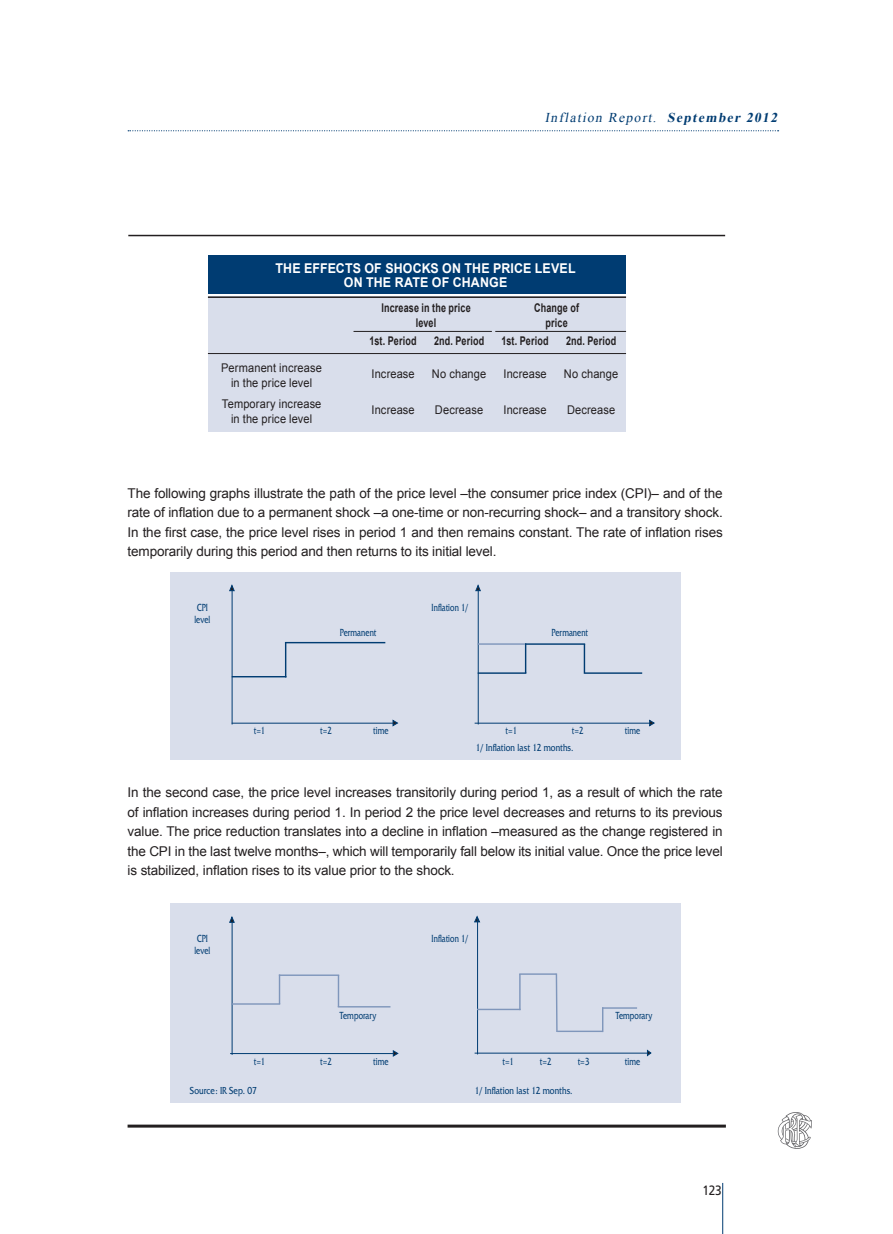
<style>
.page{position:relative;width:893px;height:1234px;background:#fff}
.page>*{position:absolute;margin:0;border:0;box-sizing:border-box;transform-origin:0 0}
.t1{font:13.5px/19.5px "Arial";letter-spacing:-.01em;color:#231f20;text-align:justify}
.t2{font:700 13.5px/14.2px "Arial";letter-spacing:.01em;color:#fff;text-align:center;scale:.92 1}
.t3{font:italic 13.5px "Times New Roman";color:#003c72}
.t4{font:13.5px "Frutiger";color:#231f20;scale:.88 1}
.t5{font:12px/21.8px "Arial";letter-spacing:.01em;color:#231f20;text-align:center;scale:.92 1}
.t6{font:700 12px "Arial";letter-spacing:.015em;color:#231f20;scale:.75 1}
.t7{font:10.8px/11.4px "Friz Quadrata";letter-spacing:.01em;color:#003c72;scale:.72 1}
.t8{font:10.65px "Friz Quadrata";letter-spacing:.01em;color:#003c72;scale:.79 1}
.s1{font-weight:700}
</style>
<div class="page">
<svg style="left:128px;top:130px;width:651px;height:1px"></svg>
<hr style="left:722px;top:1182px;width:1px;height:51px;background:#003c72">
<svg style="left:778px;top:1112px;width:34px;height:37px"></svg>
<hr style="left:129px;top:1124px;width:595px;height:3px;background:#231f20">
<hr style="left:129px;top:235px;width:595px;height:1px;background:#231f20">
<div style="left:208px;top:296px;width:418px;height:135px;background:#d9deeb"></div>
<div style="left:208px;top:255px;width:418px;height:39px;background:#003c72"></div>
<hr style="left:208px;top:296px;width:418px;height:2px;background:#231f20">
<hr style="left:208px;top:353px;width:418px;height:1px;background:#231f20">
<hr style="left:354px;top:331px;width:137px;height:1px;background:#231f20">
<hr style="left:496px;top:331px;width:130px;height:1px;background:#231f20">
<div style="left:170px;top:572px;width:510px;height:188px;background:#d9deeb"></div>
<hr style="left:232px;top:587px;width:1px;height:137px;background:#003c72">
<svg style="left:229px;top:584px;width:6px;height:7px"></svg>
<hr style="left:232px;top:722px;width:164px;height:1px;background:#003c72">
<svg style="left:392px;top:719px;width:7px;height:7px"></svg>
<hr style="left:232px;top:676px;width:54px;height:1px;background:#003c72">
<hr style="left:285px;top:642px;width:1px;height:34px;background:#003c72">
<hr style="left:286px;top:641px;width:99px;height:2px;background:#003c72">
<hr style="left:478px;top:587px;width:1px;height:137px;background:#003c72">
<svg style="left:475px;top:584px;width:6px;height:7px"></svg>
<hr style="left:475px;top:722px;width:178px;height:1px;background:#003c72">
<svg style="left:649px;top:719px;width:6px;height:7px"></svg>
<hr style="left:478px;top:672px;width:48px;height:1px;background:#003c72">
<svg style="left:525px;top:644px;width:1px;height:28px"></svg>
<hr style="left:526px;top:643px;width:58px;height:1px;background:#003c72">
<svg style="left:584px;top:644px;width:1px;height:29px"></svg>
<hr style="left:586px;top:672px;width:55px;height:1px;background:#003c72">
<hr style="left:478px;top:643px;width:46px;height:1px;background:#7f96bb">
<div style="left:170px;top:902px;width:510px;height:199px;background:#d9deeb"></div>
<svg style="left:474px;top:915px;width:6px;height:7px"></svg>
<hr style="left:477px;top:918px;width:1px;height:136px;background:#003c72">
<hr style="left:475px;top:1052px;width:175px;height:1px;background:#003c72">
<svg style="left:646px;top:1049px;width:6px;height:7px"></svg>
<hr style="left:478px;top:1008px;width:42px;height:1px;background:#7f96bb">
<hr style="left:519px;top:974px;width:2px;height:35px;background:#7f96bb">
<hr style="left:520px;top:973px;width:36px;height:1px;background:#7f96bb">
<svg style="left:555px;top:973px;width:3px;height:59px"></svg>
<hr style="left:558px;top:1030px;width:44px;height:1px;background:#7f96bb">
<svg style="left:602px;top:1007px;width:1px;height:24px"></svg>
<hr style="left:603px;top:1007px;width:33px;height:1px;background:#7f96bb">
<hr style="left:232px;top:918px;width:1px;height:136px;background:#003c72">
<svg style="left:229px;top:916px;width:6px;height:7px"></svg>
<hr style="left:230px;top:1052px;width:166px;height:1px;background:#003c72">
<svg style="left:392px;top:1050px;width:7px;height:6px"></svg>
<hr style="left:232px;top:1003px;width:47px;height:1px;background:#7f96bb">
<svg style="left:279px;top:974px;width:1px;height:29px"></svg>
<hr style="left:280px;top:974px;width:58px;height:1px;background:#7f96bb">
<hr style="left:338px;top:975px;width:1px;height:30px;background:#7f96bb">
<hr style="left:338px;top:1005px;width:52px;height:2px;background:#7f96bb">
<p class="t3" style="left:545px;top:108px;width:237px">Inflation Report. <span class="s1">September 2012</span></p>
<p class="t2" style="left:276px;top:261px;width:328px">THE EFFECTS OF SHOCKS ON THE PRICE LEVEL<br>ON THE RATE OF CHANGE</p>
<p class="t6" style="left:381px;top:300px;width:121px">Increase in the price</p>
<p class="t6" style="left:534px;top:300px;width:61px">Change of</p>
<p class="t6" style="left:416px;top:314px;width:29px">level</p>
<p class="t6" style="left:545px;top:314px;width:31px">price</p>
<p class="t6" style="left:370px;top:333px;width:64px">1st. Period</p>
<p class="t6" style="left:434px;top:333px;width:68px">2nd. Period</p>
<p class="t6" style="left:502px;top:333px;width:64px">1st. Period</p>
<p class="t6" style="left:566px;top:333px;width:68px">2nd. Period</p>
<p class="t5" style="left:221px;top:357px;width:111px">Permanent increase</p>
<p class="t5" style="left:371px;top:363px;width:49px">Increase</p>
<p class="t5" style="left:432px;top:363px;width:61px">No change</p>
<p class="t5" style="left:503px;top:363px;width:49px">Increase</p>
<p class="t5" style="left:564px;top:363px;width:61px">No change</p>
<p class="t5" style="left:222px;top:371px;width:110px">in the price level<br>Temporary increase</p>
<p class="t5" style="left:371px;top:399px;width:49px">Increase</p>
<p class="t5" style="left:435px;top:399px;width:54px">Decrease</p>
<p class="t5" style="left:503px;top:399px;width:49px">Increase</p>
<p class="t5" style="left:567px;top:399px;width:54px">Decrease</p>
<p class="t5" style="left:231px;top:407px;width:90px">in the price level</p>
<p class="t1" style="left:128px;top:483px;width:597px">The following graphs illustrate the path of the price level –the consumer price index (CPI)– and of the rate of inflation due to a permanent shock –a one-time or non-recurring shock– and a transitory shock.<br>In the first case, the price level rises in period 1 and then remains constant. The rate of inflation rises temporarily during this period and then returns to its initial level.</p>
<p class="t7" style="left:194px;top:602px;width:24px">CPI level</p>
<p class="t7" style="left:432px;top:602px;width:52px">Inflation 1/</p>
<p class="t7" style="left:340px;top:627px;width:52px">Permanent</p>
<p class="t7" style="left:551px;top:627px;width:52px">Permanent</p>
<p class="t7" style="left:254px;top:725px;width:17px">t=1</p>
<p class="t7" style="left:320px;top:725px;width:18px">t=2</p>
<p class="t7" style="left:506px;top:725px;width:17px">t=1</p>
<p class="t7" style="left:373px;top:725px;width:23px">time</p>
<p class="t7" style="left:572px;top:725px;width:18px">t=2</p>
<p class="t7" style="left:625px;top:725px;width:23px">time</p>
<p class="t8" style="left:476px;top:741px;width:125px">1/ Inflation last 12 months.</p>
<p class="t1" style="left:128px;top:782px;width:597px">In the second case, the price level increases transitorily during period 1, as a result of which the rate of inflation increases during period 1. In period 2 the price level decreases and returns to its previous value. The price reduction translates into a decline in inflation –measured as the change registered in the CPI in the last twelve months–, which will temporarily fall below its initial value. Once the price level is stabilized, inflation rises to its value prior to the shock.</p>
<p class="t7" style="left:194px;top:932px;width:24px">CPI level</p>
<p class="t7" style="left:432px;top:932px;width:52px">Inflation 1/</p>
<p class="t7" style="left:340px;top:1009px;width:52px">Temporary</p>
<p class="t7" style="left:616px;top:1009px;width:52px">Temporary</p>
<p class="t7" style="left:373px;top:1055px;width:23px">time</p>
<p class="t7" style="left:578px;top:1055px;width:18px">t=3</p>
<p class="t7" style="left:625px;top:1055px;width:23px">time</p>
<p class="t7" style="left:254px;top:1055px;width:17px">t=1</p>
<p class="t7" style="left:320px;top:1055px;width:18px">t=2</p>
<p class="t7" style="left:502px;top:1055px;width:17px">t=1</p>
<p class="t7" style="left:540px;top:1055px;width:18px">t=2</p>
<p class="t8" style="left:190px;top:1084px;width:86px">Source: IR Sep. 07</p>
<p class="t8" style="left:475px;top:1084px;width:125px">1/ Inflation last 12 months.</p>
<p class="t4" style="left:702px;top:1182px;width:24px">123</p>
</div>
